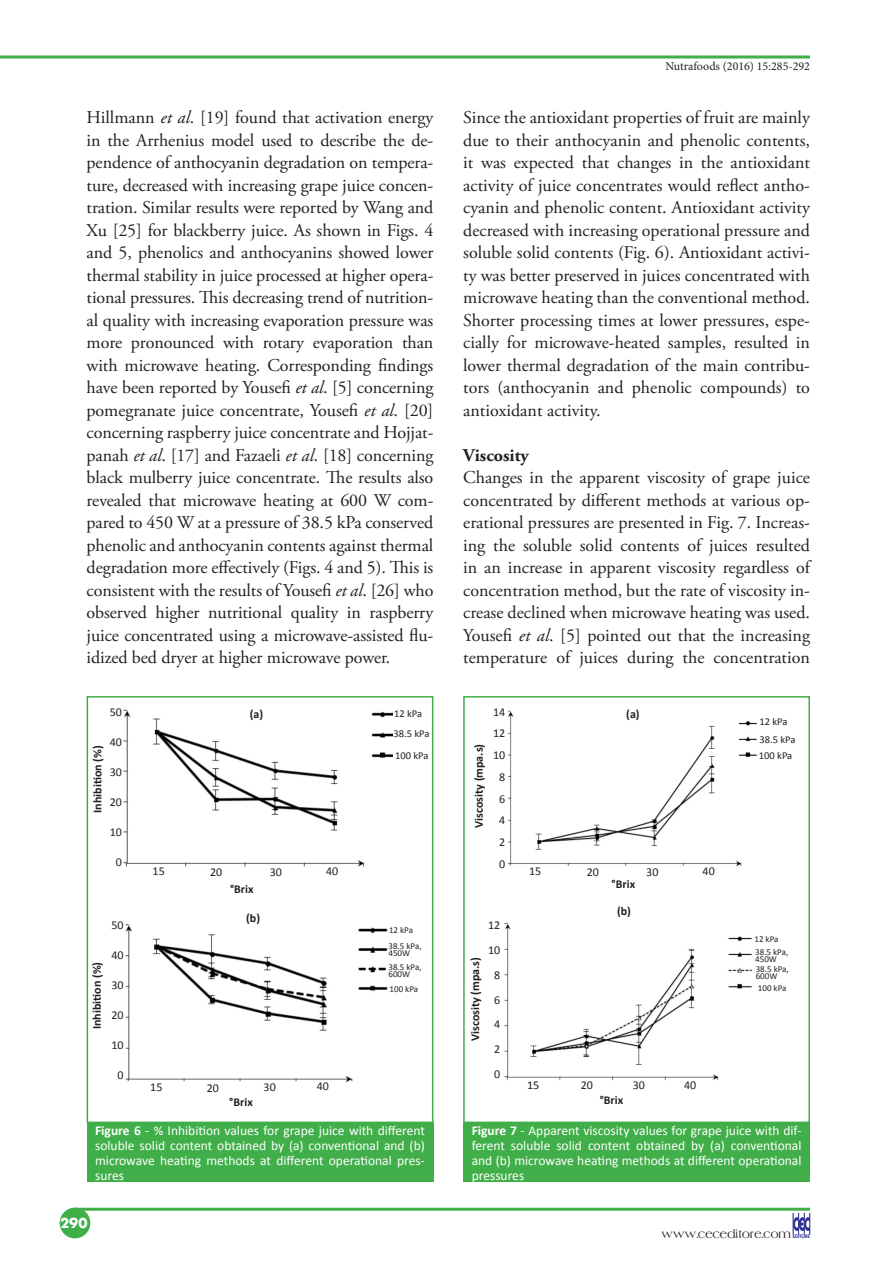
<style>
.page{position:relative;width:895px;height:1265px;background:#fff}
.page>*{position:absolute;margin:0;border:0;box-sizing:border-box;transform-origin:0 0}
.t1{font:18px/22.5px "Adobe Garamond Pro";color:#231f20;text-align:justify}
.t2{font:700 18px "Adobe Garamond Pro";color:#231f20}
.t3{font:13.5px/15px "Calibri";color:#fff;text-align:justify}
.t4{font:700 13.2px "Futura";color:#fff}
.t5{font:700 12px "Calibri";color:#231f20}
.t6{font:12px/21.8px "Calibri";color:#231f20;text-align:center}
.t7{font:12px "Minion Pro";color:#231f20}
.t8{font:10.5px "Calibri";color:#231f20}
.t9{font:10.5px "Americana";color:#231f20}
.t10{font:9px/7.5px "Calibri";color:#231f20}
.t11{font:800 4.65px "Futura";color:#2e3092}
.s1{font-style:italic}
.s2{font-weight:700}
.s3{font-size:3.45px}
</style>
<div class="page">
<hr style="left:0;top:56px;width:809px;height:3px;background:#40ae49">
<hr style="left:74px;top:1207px;width:735px;height:3px;background:#40ae49">
<svg style="left:792px;top:1213px;width:18px;height:21px"></svg>
<div style="left:60px;top:1207px;width:30px;height:31px;background:#40ae49;border-radius:50%"></div>
<div style="left:87px;top:696px;width:346px;height:427px;border:2px solid #40ae49"></div>
<div style="left:463px;top:696px;width:346px;height:427px;border:2px solid #40ae49"></div>
<div style="left:87px;top:1122px;width:346px;height:59px;background:#40ae49"></div>
<div style="left:463px;top:1122px;width:346px;height:59px;background:#40ae49"></div>
<img style="left:123px;top:709px;width:269px;height:158px">
<img style="left:507px;top:710px;width:250px;height:157px">
<img style="left:125px;top:924px;width:263px;height:159px">
<img style="left:504px;top:923px;width:248px;height:158px">
<p class="t1" style="left:87px;top:107px;width:348px">Hillmann <span class="s1">et al</span>. [19] found that activation energy in the Arrhenius model used to describe the de&shy;pendence of anthocyanin degradation on tempera&shy;ture, decreased with increasing grape juice concen&shy;tration. Similar results were reported by Wang and Xu [25] for blackberry juice. As shown in Figs. 4 and 5, phenolics and anthocyanins showed lower thermal stability in juice processed at higher opera&shy;tional pressures. This decreasing trend of nutrition&shy;al quality with increasing evaporation pressure was more pronounced with rotary evaporation than with microwave heating. Corresponding findings have been reported by Yousefi <span class="s1">et al</span>. [5] concerning pomegranate juice concentrate, Yousefi <span class="s1">et al</span>. [20] concerning raspberry juice concentrate and Hojjat&shy;panah <span class="s1">et al</span>. [17] and Fazaeli <span class="s1">et al</span>. [18] concerning black mulberry juice concentrate. The results also revealed that microwave heating at 600 W com&shy;pared to 450 W at a pressure of 38.5 kPa conserved phenolic and anthocyanin contents against thermal degradation more effectively (Figs. 4 and 5). This is consistent with the results of Yousefi <span class="s1">et al</span>. [26] who observed higher nutritional quality in raspberry juice concentrated using a microwave-assisted flu&shy;idized bed dryer at higher microwave power.</p>
<p class="t7" style="left:665px;top:58px;width:146px">Nutrafoods (2016) 15:285-292</p>
<p class="t1" style="left:463px;top:107px;width:348px">Since the antioxidant properties of fruit are mainly due to their anthocyanin and phenolic contents, it was expected that changes in the antioxidant activity of juice concentrates would reflect antho&shy;cyanin and phenolic content. Antioxidant activity decreased with increasing operational pressure and soluble solid contents (Fig. 6). Antioxidant activi&shy;ty was better preserved in juices concentrated with microwave heating than the conventional method.<br>Shorter processing times at lower pressures, espe&shy;cially for microwave-heated samples, resulted in lower thermal degradation of the main contribu&shy;tors (anthocyanin and phenolic compounds) to antioxidant activity.</p>
<p class="t2" style="left:463px;top:444px;width:67px">Viscosity</p>
<p class="t1" style="left:463px;top:467px;width:348px">Changes in the apparent viscosity of grape juice concentrated by different methods at various op&shy;erational pressures are presented in Fig. 7. Increas&shy;ing the soluble solid contents of juices resulted in an increase in apparent viscosity regardless of concentration method, but the rate of viscosity in&shy;crease declined when microwave heating was used.<br>Yousefi <span class="s1">et al</span>. [5] pointed out that the increasing temperature of juices during the concentration</p>
<p class="t6" style="left:493px;top:700px;width:14px">14<br>12<br>10<br>8<br>6<br>4<br>2<br>0</p>
<p class="t6" style="left:110px;top:701px;width:14px">50</p>
<p class="t6" style="left:110px;top:731px;width:14px">40</p>
<p class="t6" style="left:110px;top:761px;width:14px">30</p>
<p class="t6" style="left:110px;top:791px;width:14px">20</p>
<p class="t6" style="left:110px;top:821px;width:14px">10</p>
<p class="t6" style="left:116px;top:851px;width:8px">0</p>
<p class="t5" style="left:250px;top:706px;width:15px">(a)</p>
<p class="t5" style="left:626px;top:706px;width:15px">(a)</p>
<p class="t8" style="left:394px;top:707px;width:30px">12 kPa</p>
<p class="t8" style="left:759px;top:715px;width:30px">12 kPa</p>
<p class="t8" style="left:393px;top:727px;width:37px">38.5 kPa</p>
<p class="t8" style="left:759px;top:732px;width:37px">38.5 kPa</p>
<p class="t5" style="left:90px;top:813px;width:69px;rotate:-90deg">Inhibition (%)</p>
<p class="t5" style="left:471px;top:828px;width:86px;rotate:-90deg">Viscosity (mpa.s)</p>
<p class="t8" style="left:395px;top:749px;width:35px">100 kPa</p>
<p class="t8" style="left:758px;top:749px;width:35px">100 kPa</p>
<p class="t6" style="left:326px;top:860px;width:14px">40</p>
<p class="t6" style="left:702px;top:860px;width:14px">40</p>
<p class="t6" style="left:153px;top:860px;width:14px">15</p>
<p class="t6" style="left:529px;top:860px;width:14px">15</p>
<p class="t6" style="left:210px;top:861px;width:14px">20</p>
<p class="t6" style="left:586px;top:861px;width:14px">20</p>
<p class="t6" style="left:269px;top:861px;width:14px">30</p>
<p class="t6" style="left:646px;top:861px;width:14px">30</p>
<p class="t5" style="left:89px;top:1029px;width:69px;rotate:-90deg">Inhibition (%)</p>
<p class="t6" style="left:111px;top:914px;width:14px">50</p>
<p class="t6" style="left:111px;top:944px;width:14px">40</p>
<p class="t6" style="left:111px;top:974px;width:14px">30</p>
<p class="t6" style="left:111px;top:1004px;width:14px">20</p>
<p class="t6" style="left:111px;top:1034px;width:14px">10</p>
<p class="t6" style="left:118px;top:1064px;width:8px">0</p>
<p class="t5" style="left:230px;top:881px;width:25px">°Brix</p>
<p class="t5" style="left:246px;top:910px;width:15px">(b)</p>
<p class="t5" style="left:611px;top:876px;width:25px">°Brix</p>
<p class="t5" style="left:617px;top:903px;width:15px">(b)</p>
<p class="t6" style="left:488px;top:913px;width:14px;line-height:24.8px">12<br>10<br>8<br>6<br>4<br>2<br>0</p>
<p class="t10" style="left:389px;top:926px;width:26px">12 kPa</p>
<p class="t10" style="left:754px;top:935px;width:26px">12 kPa</p>
<p class="t10" style="left:388px;top:942px;width:35px">38.5 kPa,<br>450W</p>
<p class="t10" style="left:755px;top:948px;width:35px">38.5 kPa,<br>450W</p>
<p class="t10" style="left:388px;top:963px;width:35px">38.5 kPa,<br>600W</p>
<p class="t10" style="left:755px;top:965px;width:35px">38.5 kPa,<br>600W</p>
<p class="t5" style="left:467px;top:1041px;width:86px;rotate:-90deg">Viscosity (mpa.s)</p>
<p class="t10" style="left:389px;top:985px;width:30px">100 kPa</p>
<p class="t10" style="left:757px;top:984px;width:30px">100 kPa</p>
<p class="t6" style="left:316px;top:1075px;width:14px">40</p>
<p class="t6" style="left:684px;top:1074px;width:14px">40</p>
<p class="t6" style="left:207px;top:1076px;width:14px">20</p>
<p class="t6" style="left:580px;top:1074px;width:14px">20</p>
<p class="t6" style="left:263px;top:1076px;width:14px">30</p>
<p class="t6" style="left:632px;top:1074px;width:14px">30</p>
<p class="t6" style="left:150px;top:1076px;width:14px">15</p>
<p class="t6" style="left:527px;top:1074px;width:14px">15</p>
<p class="t5" style="left:229px;top:1094px;width:25px">°Brix</p>
<p class="t5" style="left:599px;top:1092px;width:25px">°Brix</p>
<p class="t3" style="left:95px;top:1122px;width:331px"><span class="s2">Figure 6</span> - % Inhibition values for grape juice with different soluble solid content obtained by (a) conventional and (b) microwave heating methods at different operational pres&shy;sures</p>
<p class="t3" style="left:471px;top:1122px;width:331px"><span class="s2">Figure 7</span> - Apparent viscosity values for grape juice with dif&shy;ferent soluble solid content obtained by (a) conventional and (b) microwave heating methods at different operational pressures</p>
<p class="t4" style="left:60px;top:1214px;width:29px">290</p>
<p class="t9" style="left:661px;top:1227px;width:131px">www.ceceditore.com</p>
<p class="t11" style="left:792px;top:1233px;width:24px">EDITORE <span class="s3">srl</span></p>
</div>
